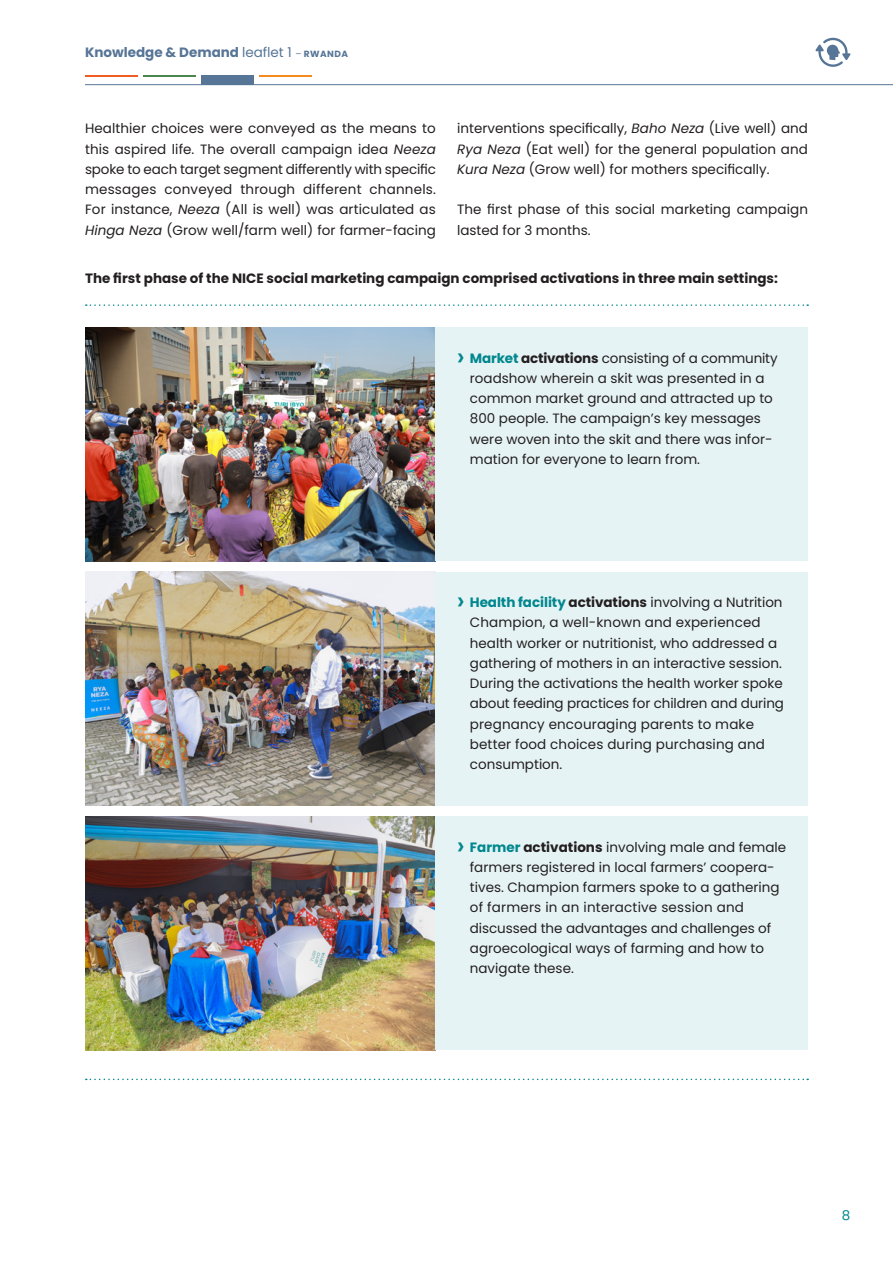
<style>
.page{position:relative;width:893px;height:1263px;background:#fff}
.page>*{position:absolute;margin:0;border:0;box-sizing:border-box;transform-origin:0 0}
.t1{font:13.5px/20.2px "Poppins";color:#231f20}
.t2{font:700 13.5px "Poppins";color:#231f20}
.t3{font:700 13.5px "Poppins";color:#577596}
.t4{font:13.5px "Poppins";color:#00878e}
.s1{font-weight:400}
.s2{font-weight:400;font-size:9px}
.s3{font-size:9px}
.s4{font-style:italic}
.s5{font-weight:700;font-size:20.25px;color:#00878e}
.s6{font-weight:700;color:#00878e}
.s7{font-weight:700}
</style>
<div class="page">
<img style="left:85px;top:816px;width:351px;height:234px">
<div style="left:436px;top:816px;width:372px;height:234px;background:#e6f3f4"></div>
<img style="left:85px;top:327px;width:351px;height:234px">
<img style="left:85px;top:572px;width:351px;height:233px">
<div style="left:436px;top:327px;width:372px;height:234px;background:#e6f3f4"></div>
<div style="left:436px;top:572px;width:372px;height:233px;background:#e6f3f4"></div>
<svg style="left:86px;top:304px;width:722px;height:2px"></svg>
<svg style="left:86px;top:1079px;width:722px;height:1px"></svg>
<svg style="left:815px;top:38px;width:35px;height:29px"></svg>
<hr style="left:85px;top:84px;width:808px;height:1px;background:#577596">
<hr style="left:85px;top:75px;width:53px;height:2px;background:#f05c21">
<hr style="left:143px;top:75px;width:53px;height:2px;background:#4a874f">
<div style="left:201px;top:75px;width:53px;height:10px;background:#577596"></div>
<hr style="left:259px;top:75px;width:53px;height:2px;background:#f58a1f">
<p class="t3" style="left:85px;top:44px;width:264px">Knowledge &amp; Demand <span class="s1">leaflet 1</span> <span class="s2">–</span> <span class="s3">RWANDA</span></p>
<p class="t1" style="left:85px;top:118px;width:352px;text-align:justify">Healthier choices were conveyed as the means to this aspired life. The overall campaign idea <span class="s4">Neeza </span>spoke to each target segment differently with specific messages conveyed through different channels.<br>For instance, <span class="s4">Neeza</span> (All is well) was articulated as <span class="s4">Hinga Neza</span> (Grow well/farm well) for farmer-facing</p>
<p class="t1" style="left:457px;top:118px;width:352px;text-align:justify">interventions specifically, <span class="s4">Baho Neza</span> (Live well) and <span class="s4">Rya Neza</span> (Eat well) for the general population and <span class="s4">Kura Neza</span> (Grow well) for mothers specifically.</p>
<p class="t1" style="left:457px;top:199px;width:352px">The first phase of this social marketing campaign lasted for 3 months.</p>
<p class="t2" style="left:85px;top:271px;width:694px">The first phase of the NICE social marketing campaign comprised activations in three main settings:</p>
<p class="t1" style="left:470px;top:348px;width:309px;text-indent:-13px"><span class="s5">&gt;</span> <span class="s6">Market</span> <span class="s7">activations</span> consisting of a community roadshow wherein a skit was presented in a common market ground and attracted up to 800 people. The campaign’s key messages were woven into the skit and there was infor&shy;mation for everyone to learn from.</p>
<p class="t1" style="left:470px;top:592px;width:316px;text-indent:-13px"><span class="s5">&gt;</span> <span class="s6">Health facility</span> <span class="s7">activations</span> involving a Nutrition Champion, a well-known and experienced health worker or nutritionist, who addressed a gathering of mothers in an interactive session.<br>During the activations the health worker spoke about feeding practices for children and during pregnancy encouraging parents to make better food choices during purchasing and consumption.</p>
<p class="t1" style="left:470px;top:837px;width:318px;text-indent:-13px"><span class="s5">&gt;</span> <span class="s6">Farmer</span> <span class="s7">activations</span> involving male and female farmers registered in local farmers’ coopera&shy;tives. Champion farmers spoke to a gathering of farmers in an interactive session and discussed the advantages and challenges of agroecological ways of farming and how to navigate these.</p>
<p class="t4" style="left:842px;top:1208px;width:10px">8</p>
</div>
